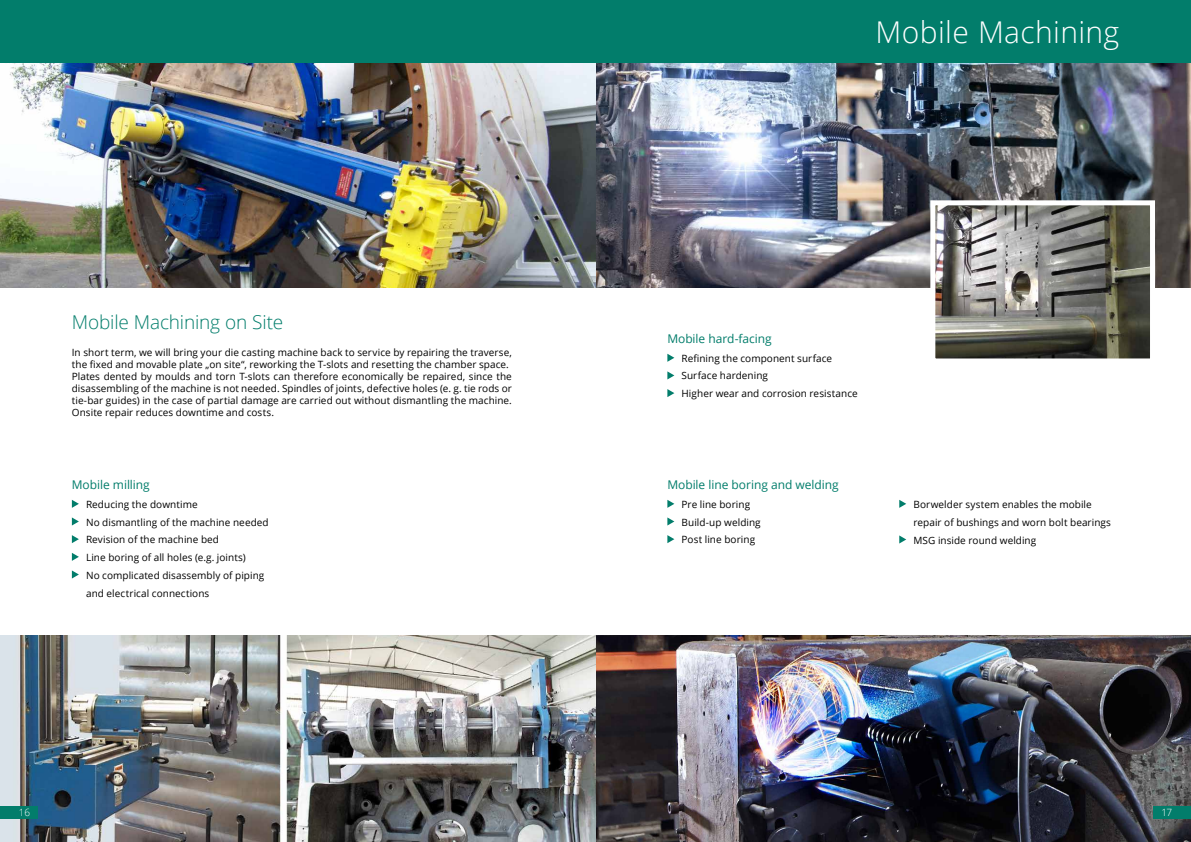
<style>
.page{position:relative;width:1191px;height:842px;background:#fff}
.page>*{position:absolute;margin:0;border:0;box-sizing:border-box;transform-origin:0 0}
.t1{font:300 30px "Open Sans";letter-spacing:.01em;color:#fff}
.t2{font:300 19px "Open Sans";letter-spacing:-.01em;color:#027d6b}
.t3{font:12px "Open Sans";letter-spacing:-.005em;color:#027d6b}
.t4{font:10px/17.7px "Open Sans";letter-spacing:.005em;color:#000}
.t5{font:300 10px "Open Sans";color:#fff}
</style>
<div class="page">
<img style="left:595px;top:62px;width:596px;height:226px">
<img style="left:0;top:62px;width:595px;height:226px">
<div style="left:0;top:0;width:1191px;height:62px;background:#027d6b"></div>
<svg style="left:72px;top:500px;width:7px;height:8px"></svg>
<svg style="left:72px;top:517px;width:7px;height:8px"></svg>
<svg style="left:72px;top:535px;width:7px;height:8px"></svg>
<svg style="left:72px;top:553px;width:7px;height:8px"></svg>
<svg style="left:72px;top:570px;width:7px;height:8px"></svg>
<svg style="left:667px;top:354px;width:7px;height:8px"></svg>
<svg style="left:667px;top:371px;width:7px;height:8px"></svg>
<svg style="left:667px;top:389px;width:7px;height:8px"></svg>
<svg style="left:667px;top:500px;width:7px;height:8px"></svg>
<svg style="left:667px;top:517px;width:7px;height:8px"></svg>
<svg style="left:667px;top:535px;width:7px;height:8px"></svg>
<svg style="left:899px;top:500px;width:7px;height:8px"></svg>
<svg style="left:899px;top:535px;width:7px;height:8px"></svg>
<svg style="left:928px;top:198px;width:229px;height:161px;background:#81807a"></svg>
<img style="left:0;top:635px;width:1191px;height:207px">
<div style="left:0;top:806px;width:38px;height:13px;background:#027d6b"></div>
<div style="left:1153px;top:806px;width:38px;height:13px;background:#027d6b"></div>
<h2 class="t2" style="left:72px;top:309px;width:213px">Mobile Machining on Site</h2>
<p class="t4" style="left:72px;top:346px;width:441px;line-height:12px">In short term, we will bring your die casting machine back to service by repairing the traverse, the fixed and movable plate „on site“, reworking the T-slots and resetting the chamber space.<br>Plates dented by moulds and torn T-slots can therefore economically be repaired, since the disassembling of the machine is not needed. Spindles of joints, defective holes (e. g. tie rods or tie-bar guides) in the case of partial damage are carried out without dismantling the machine.<br>Onsite repair reduces downtime and costs.</p>
<p class="t3" style="left:72px;top:476px;width:79px">Mobile milling</p>
<p class="t4" style="left:86px;top:495px;width:184px">Reducing the downtime<br>No dismantling of the machine needed<br>Revision of the machine bed<br>Line boring of all holes (e.g. joints)<br>No complicated disassembly of piping and electrical connections</p>
<h1 class="t1" style="left:875px;top:12px;width:245px">Mobile Machining</h1>
<p class="t3" style="left:667px;top:330px;width:106px">Mobile hard-facing</p>
<p class="t4" style="left:681px;top:349px;width:178px">Refining the component surface<br>Surface hardening<br>Higher wear and corrosion resistance</p>
<p class="t3" style="left:667px;top:476px;width:173px">Mobile line boring and welding</p>
<p class="t4" style="left:681px;top:495px;width:81px">Pre line boring<br>Build-up welding<br>Post line boring</p>
<p class="t4" style="left:913px;top:495px;width:199px">Borwelder system enables the mobile repair of bushings and worn bolt bearings<br>MSG inside round welding</p>
<p class="t5" style="left:19px;top:806px;width:13px">16</p>
<p class="t5" style="left:1161px;top:806px;width:12px">17</p>
</div>
